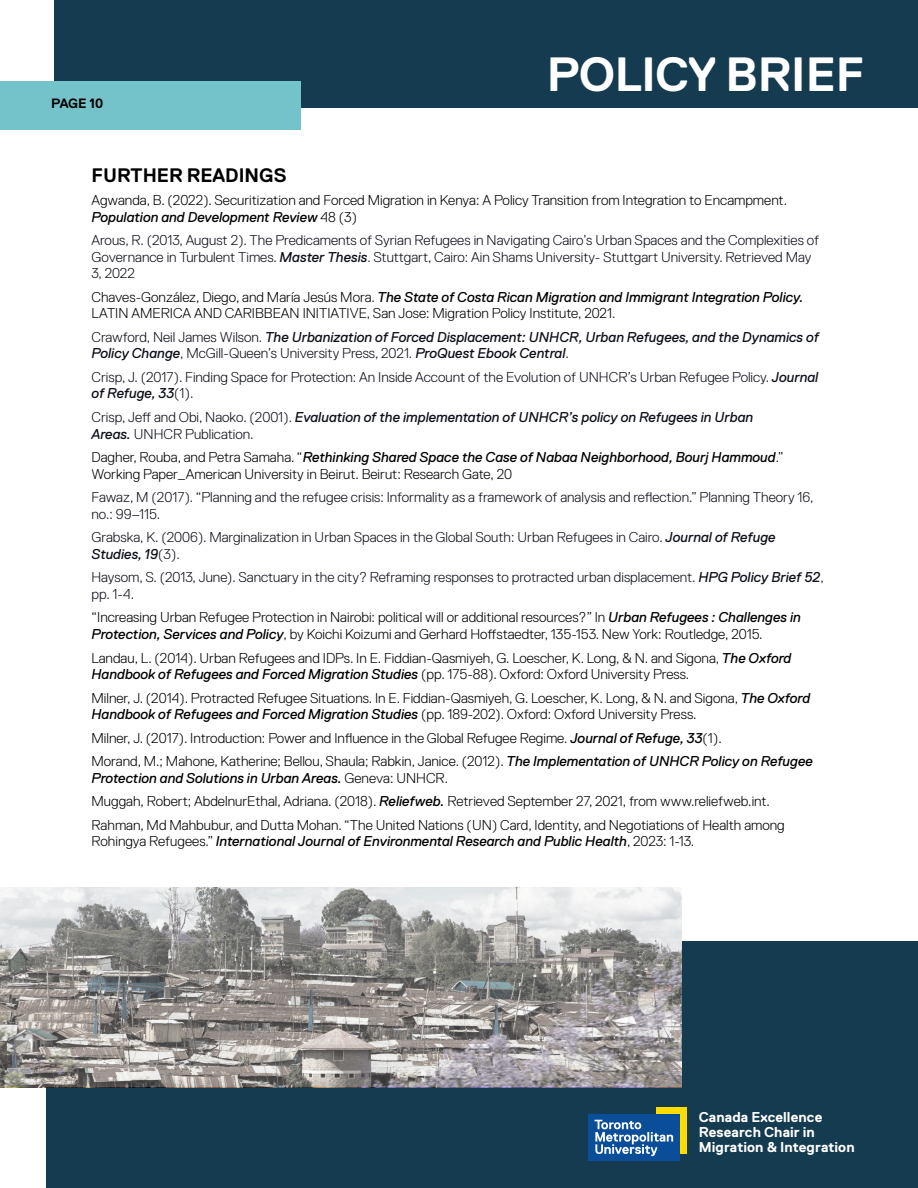
<style>
.page{position:relative;width:918px;height:1188px;background:#fff}
.page>*{position:absolute;margin:0;border:0;box-sizing:border-box;transform-origin:0 0}
.t1{font:700 48px "Replica Std";letter-spacing:-.01em;color:#fff}
.t2{font:700 19.5px "Replica Std";color:#000}
.t3{font:300 14.25px/16.5px "Replica Std";color:#000}
.t4{font:300 14.25px/16.5px "Replica Std";color:#0e101a}
.t5{font:italic 14.25px/16.5px "Replica Std";color:#0e101a}
.t6{font:italic 14.25px "Replica Std";color:#000}
.t7{font:700 14.25px/15px "Replica Std";letter-spacing:.005em;color:#fff}
.t8{font:700 13.5px "Replica Std";letter-spacing:-.01em;color:#000}
.s1{font-weight:400;font-style:italic}
.s2{font-weight:300;font-style:normal}
</style>
<div class="page">
<div style="left:54px;top:0;width:864px;height:108px;background:#143b50"></div>
<div style="left:0;top:81px;width:301px;height:49px;background:#74c3cb"></div>
<div style="left:46px;top:942px;width:872px;height:246px;background:#143b50"></div>
<div style="left:656px;top:1107px;width:31px;height:47px;background:#fedb00"></div>
<div style="left:589px;top:1114px;width:91px;height:47px;background:#0a4e99"></div>
<svg style="left:595px;top:1120px;width:78px;height:36px"></svg>
<svg style="left:0;top:888px;width:681px;height:199px;background:#a4a2a0"></svg>
<p class="t8" style="left:51px;top:96px;width:53px">PAGE 10</p>
<h1 class="t1" style="left:547px;top:48px;width:319px">POLICY BRIEF</h1>
<h2 class="t2" style="left:92px;top:164px;width:196px">FURTHER READINGS</h2>
<p class="t3" style="left:92px;top:192px;width:697px">Agwanda, B. (2022). Securitization and Forced Migration in Kenya: A Policy Transition from Integration to Encampment.<br><span class="s1">Population and Development Review</span> 48 (3)</p>
<p class="t4" style="left:92px;top:232px;width:729px">Arous, R. (2013, August 2). The Predicaments of Syrian Refugees in Navigating Cairo’s Urban Spaces and the Complexities of<br>Governance in Turbulent Times. <span class="s1">Master Thesis</span>. Stuttgart, Cairo: Ain Shams University- Stuttgart University. Retrieved May<br>3, 2022</p>
<p class="t3" style="left:92px;top:289px;width:713px">Chaves-González, Diego, and María Jesús Mora. <span class="s1">The State of Costa Rican Migration and Immigrant Integration Policy.<br></span>LATIN AMERICA AND CARIBBEAN INITIATIVE, San Jose: Migration Policy Institute, 2021.</p>
<p class="t5" style="left:92px;top:329px;width:729px"><span class="s2">Crawford, Neil James Wilson.</span> The Urbanization of Forced Displacement: UNHCR, Urban Refugees, and the Dynamics of<br>Policy Change<span class="s2">, McGill-Queen’s University Press, 2021.</span> ProQuest Ebook Central<span class="s2">.</span></p>
<p class="t4" style="left:92px;top:369px;width:728px">Crisp, J. (2017). Finding Space for Protection: An Inside Account of the Evolution of UNHCR’s Urban Refugee Policy. <span class="s1">Journal of Refuge, 33</span>(1).</p>
<p class="t5" style="left:92px;top:409px;width:663px"><span class="s2">Crisp, Jeff and Obi, Naoko. (2001).</span> Evaluation of the implementation of UNHCR’s policy on Refugees in Urban<br>Areas. <span class="s2">UNHCR Publication.</span></p>
<p class="t3" style="left:92px;top:449px;width:693px">Dagher, Rouba, and Petra Samaha. “<span class="s1">Rethinking Shared Space the Case of Nabaa Neighborhood, Bourj Hammoud</span>.”<br>Working Paper_American University in Beirut. Beirut: Research Gate, 20</p>
<p class="t4" style="left:92px;top:489px;width:723px">Fawaz, M (2017). “Planning and the refugee crisis: Informality as a framework of analysis and reflection.” Planning Theory 16, no.: 99–115.</p>
<p class="t4" style="left:92px;top:529px;width:686px">Grabska, K. (2006). Marginalization in Urban Spaces in the Global South: Urban Refugees in Cairo. <span class="s1">Journal of Refuge<br>Studies, 19</span>(3).</p>
<p class="t4" style="left:92px;top:569px;width:734px">Haysom, S. (2013, June). Sanctuary in the city? Reframing responses to protracted urban displacement. <span class="s1">HPG Policy Brief 52</span>, pp. 1-4.</p>
<p class="t3" style="left:92px;top:609px;width:711px">“Increasing Urban Refugee Protection in Nairobi: political will or additional resources?” In <span class="s1">Urban Refugees : Challenges in<br>Protection, Services and Policy</span>, by Koichi Koizumi and Gerhard Hoffstaedter, 135-153. New York: Routledge, 2015.</p>
<p class="t3" style="left:92px;top:649px;width:701px">Landau, L. (2014). Urban Refugees and IDPs. In E. Fiddian-Qasmiyeh, G. Loescher, K. Long, &amp; N. and Sigona, <span class="s1">The Oxford<br>Handbook of Refugees and Forced Migration Studies</span> (pp. 175-88). Oxford: Oxford University Press.</p>
<p class="t3" style="left:92px;top:690px;width:720px">Milner, J. (2014). Protracted Refugee Situations. In E. Fiddian-Qasmiyeh, G. Loescher, K. Long, &amp; N. and Sigona, <span class="s1">The Oxford<br>Handbook of Refugees and Forced Migration Studies</span> (pp. 189-202). Oxford: Oxford University Press.</p>
<p class="t3" style="left:92px;top:726px;width:723px;line-height:23.5px">Milner, J. (2017). Introduction: Power and Influence in the Global Refugee Regime. <span class="s1">Journal of Refuge, 33</span>(1).<br>Morand, M.; Mahone, Katherine; Bellou, Shaula; Rabkin, Janice. (2012). <span class="s1">The Implementation of UNHCR Policy on Refugee</span></p>
<p class="t3" style="left:92px;top:766px;width:695px;line-height:23.5px"><span class="s1">Protection and Solutions in Urban Areas.</span> Geneva: UNHCR.<br>Muggah, Robert; AbdelnurEthal, Adriana. (2018). <span class="s1">Reliefweb.</span> Retrieved September 27, 2021, from www.reliefweb.int.<br>Rahman, Md Mahbubur, and Dutta Mohan. “The United Nations (UN) Card, Identity, and Negotiations of Health among</p>
<p class="t6" style="left:92px;top:834px;width:604px"><span class="s2">Rohingya Refugees.”</span> International Journal of Environmental Research and Public Health<span class="s2">, 2023: 1-13.</span></p>
<p class="t7" style="left:699px;top:1110px;width:157px">Canada Excellence<br>Research Chair in<br>Migration &amp; Integration</p>
</div>
